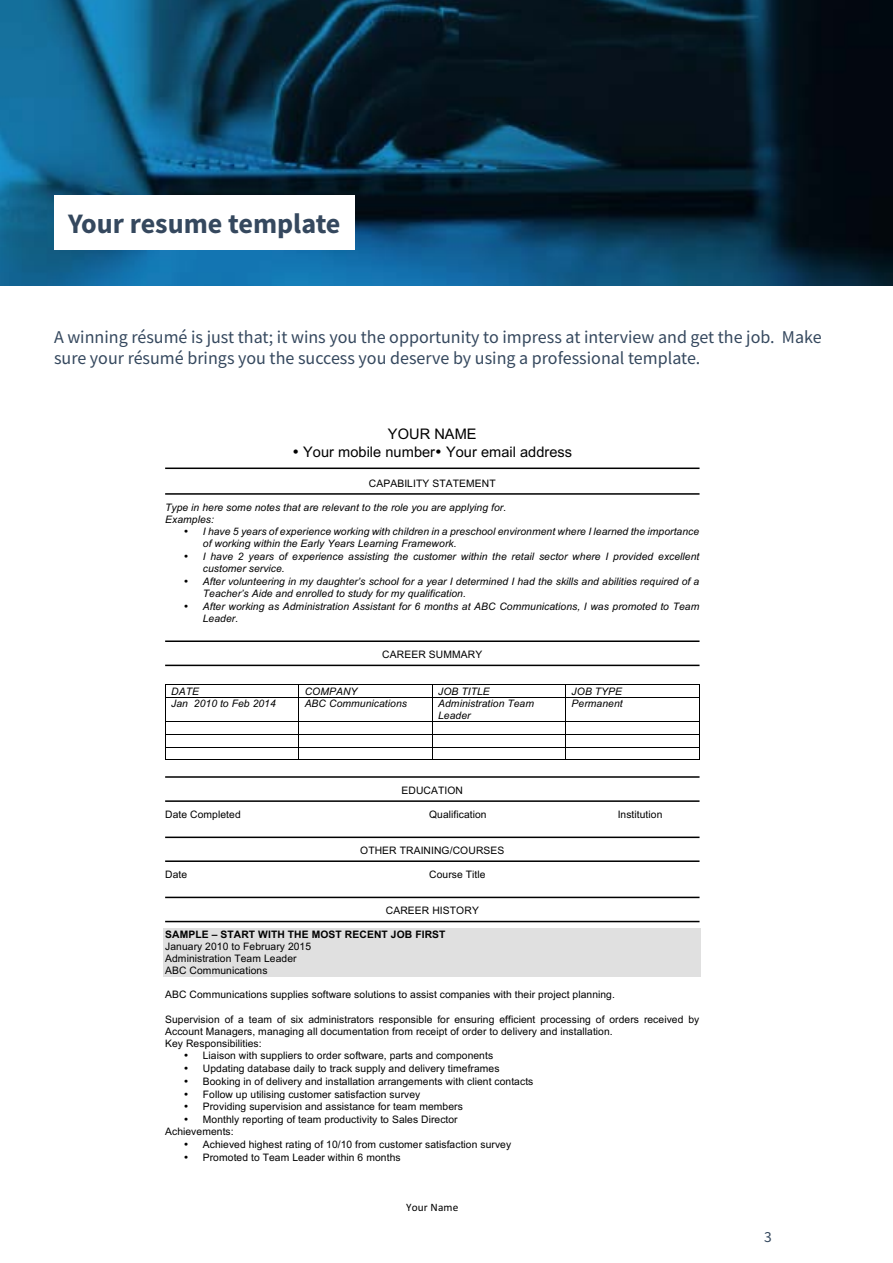
<style>
.page{position:relative;width:893px;height:1263px;background:#fff}
.page>*{position:absolute;margin:0;border:0;box-sizing:border-box;transform-origin:0 0}
.t1{font:700 28.2px "Source Sans Pro";color:#35485e}
.t2{font:18px/21.6px "Source Sans Pro";color:#35485e}
.t3{font:15.45px "Source Sans Pro";color:#34485e}
.t4{font:14.55px "Arial";letter-spacing:.005em;color:#000}
.t5{font:11.25px "Calibri";letter-spacing:.01em;color:#000}
.t6{font:10.35px/12px "Arial";letter-spacing:.01em;color:#000}
.t7{font:italic 10.35px/11.9px "Arial";letter-spacing:.01em;color:#000}
.t8{font:700 10.35px "Arial";letter-spacing:.01em;color:#000}
</style>
<div class="page">
<img style="left:0;top:0;width:893px;height:286px">
<div style="left:54px;top:195px;width:301px;height:54px;background:#fff"></div>
<hr style="left:166px;top:684px;width:133px;height:1px;background:#000">
<hr style="left:299px;top:684px;width:133px;height:1px;background:#000">
<hr style="left:433px;top:684px;width:133px;height:1px;background:#000">
<hr style="left:566px;top:684px;width:133px;height:1px;background:#000">
<hr style="left:166px;top:697px;width:133px;height:1px;background:#000">
<hr style="left:299px;top:697px;width:133px;height:1px;background:#000">
<hr style="left:433px;top:697px;width:133px;height:1px;background:#000">
<hr style="left:566px;top:697px;width:133px;height:1px;background:#000">
<hr style="left:166px;top:722px;width:133px;height:1px;background:#000">
<hr style="left:299px;top:722px;width:133px;height:1px;background:#000">
<hr style="left:433px;top:722px;width:133px;height:1px;background:#000">
<hr style="left:566px;top:722px;width:133px;height:1px;background:#000">
<hr style="left:166px;top:734px;width:133px;height:1px;background:#000">
<hr style="left:299px;top:734px;width:133px;height:1px;background:#000">
<hr style="left:433px;top:734px;width:133px;height:1px;background:#000">
<hr style="left:566px;top:734px;width:133px;height:1px;background:#000">
<hr style="left:166px;top:747px;width:133px;height:1px;background:#000">
<hr style="left:299px;top:747px;width:133px;height:1px;background:#000">
<hr style="left:433px;top:747px;width:133px;height:1px;background:#000">
<hr style="left:566px;top:747px;width:133px;height:1px;background:#000">
<svg style="left:165px;top:684px;width:1px;height:76px"></svg>
<hr style="left:166px;top:759px;width:133px;height:1px;background:#000">
<hr style="left:299px;top:759px;width:133px;height:1px;background:#000">
<svg style="left:432px;top:684px;width:1px;height:76px"></svg>
<hr style="left:433px;top:759px;width:133px;height:1px;background:#000">
<hr style="left:566px;top:759px;width:133px;height:1px;background:#000">
<svg style="left:699px;top:684px;width:1px;height:76px"></svg>
<div style="left:164px;top:928px;width:537px;height:13px;background:#e0e0e0"></div>
<div style="left:164px;top:941px;width:537px;height:12px;background:#e0e0e0"></div>
<div style="left:164px;top:953px;width:537px;height:12px;background:#e0e0e0"></div>
<div style="left:164px;top:965px;width:537px;height:12px;background:#e0e0e0"></div>
<hr style="left:165px;top:665px;width:534px;height:1px;background:#000">
<hr style="left:165px;top:640px;width:534px;height:2px;background:#000">
<hr style="left:165px;top:800px;width:534px;height:2px;background:#000">
<hr style="left:165px;top:776px;width:534px;height:2px;background:#000">
<hr style="left:165px;top:860px;width:534px;height:2px;background:#000">
<hr style="left:165px;top:836px;width:534px;height:2px;background:#000">
<hr style="left:165px;top:921px;width:534px;height:1px;background:#000">
<hr style="left:165px;top:897px;width:534px;height:1px;background:#000">
<hr style="left:165px;top:493px;width:534px;height:2px;background:#000">
<hr style="left:165px;top:467px;width:534px;height:2px;background:#000">
<h1 class="t1" style="left:68px;top:205px;width:274px">Your resume template</h1>
<h2 class="t2" style="left:54px;top:326px;width:769px">A winning résumé is just that; it wins you the opportunity to impress at interview and get the job. Make sure your résumé brings you the success you deserve by using a professional template.</h2>
<h3 class="t4" style="left:388px;top:424px;width:90px">YOUR NAME</h3>
<h3 class="t4" style="left:292px;top:442px;width:281px">• Your mobile number• Your email address</h3>
<p class="t6" style="left:369px;top:477px;width:128px">CAPABILITY STATEMENT</p>
<p class="t7" style="left:165px;top:501px;width:343px">Type in here some notes that are relevant to the role you are applying for.<br>Examples:</p>
<p class="t7" style="left:203px;top:526px;width:498px;text-indent:-19px">• I have 5 years of experience working with children in a preschool environment where I learned the importance of working within the Early Years Learning Framework.</p>
<p class="t7" style="left:203px;top:551px;width:498px;text-indent:-19px">• I have 2 years of experience assisting the customer within the retail sector where I provided excellent customer service.</p>
<p class="t7" style="left:203px;top:576px;width:498px;text-indent:-19px">• After volunteering in my daughter’s school for a year I determined I had the skills and abilities required of a<br>Teacher’s Aide and enrolled to study for my qualification.</p>
<p class="t7" style="left:203px;top:600px;width:498px;text-indent:-19px">• After working as Administration Assistant for 6 months at ABC Communications, I was promoted to Team<br>Leader.</p>
<p class="t6" style="left:382px;top:648px;width:101px">CAREER SUMMARY</p>
<p class="t7" style="left:171px;top:685px;width:29px">DATE</p>
<p class="t7" style="left:305px;top:685px;width:54px">COMPANY</p>
<p class="t7" style="left:438px;top:685px;width:53px">JOB TITLE</p>
<p class="t7" style="left:572px;top:685px;width:52px">JOB TYPE</p>
<p class="t7" style="left:171px;top:698px;width:106px">Jan 2010 to Feb 2014</p>
<p class="t7" style="left:305px;top:698px;width:104px">ABC Communications</p>
<p class="t7" style="left:438px;top:698px;width:97px">Administration Team<br>Leader</p>
<p class="t7" style="left:572px;top:698px;width:53px">Permanent</p>
<p class="t6" style="left:401px;top:784px;width:63px">EDUCATION</p>
<p class="t6" style="left:165px;top:808px;width:77px">Date Completed</p>
<p class="t6" style="left:429px;top:808px;width:59px">Qualification</p>
<p class="t6" style="left:618px;top:808px;width:46px">Institution</p>
<p class="t6" style="left:360px;top:844px;width:146px">OTHER TRAINING/COURSES</p>
<p class="t6" style="left:165px;top:868px;width:24px">Date</p>
<p class="t6" style="left:429px;top:868px;width:58px">Course Title</p>
<p class="t6" style="left:386px;top:904px;width:95px">CAREER HISTORY</p>
<p class="t8" style="left:165px;top:927px;width:282px">SAMPLE – START WITH THE MOST RECENT JOB FIRST</p>
<p class="t6" style="left:165px;top:940px;width:148px">January 2010 to February 2015<br>Administration Team Leader<br>ABC Communications</p>
<p class="t6" style="left:165px;top:989px;width:451px">ABC Communications supplies software solutions to assist companies with their project planning.</p>
<p class="t6" style="left:165px;top:1013px;width:536px">Supervision of a team of six administrators responsible for ensuring efficient processing of orders received by<br>Account Managers, managing all documentation from receipt of order to delivery and installation.<br>Key Responsibilities:</p>
<p class="t6" style="left:184px;top:1049px;width:311px">• Liaison with suppliers to order software, parts and components</p>
<p class="t6" style="left:184px;top:1062px;width:317px">• Updating database daily to track supply and delivery timeframes</p>
<p class="t6" style="left:184px;top:1075px;width:351px">• Booking in of delivery and installation arrangements with client contacts</p>
<p class="t6" style="left:184px;top:1088px;width:238px">• Follow up utilising customer satisfaction survey</p>
<p class="t6" style="left:184px;top:1101px;width:280px">• Providing supervision and assistance for team members</p>
<p class="t6" style="left:165px;top:1113px;width:294px;text-indent:19px">• Monthly reporting of team productivity to Sales Director<br>Achievements:</p>
<p class="t6" style="left:184px;top:1138px;width:329px">• Achieved highest rating of 10/10 from customer satisfaction survey</p>
<p class="t6" style="left:184px;top:1151px;width:218px">• Promoted to Team Leader within 6 months</p>
<p class="t5" style="left:406px;top:1199px;width:54px">Your Name</p>
<h3 class="t3" style="left:764px;top:1226px;width:9px">3</h3>
</div>
